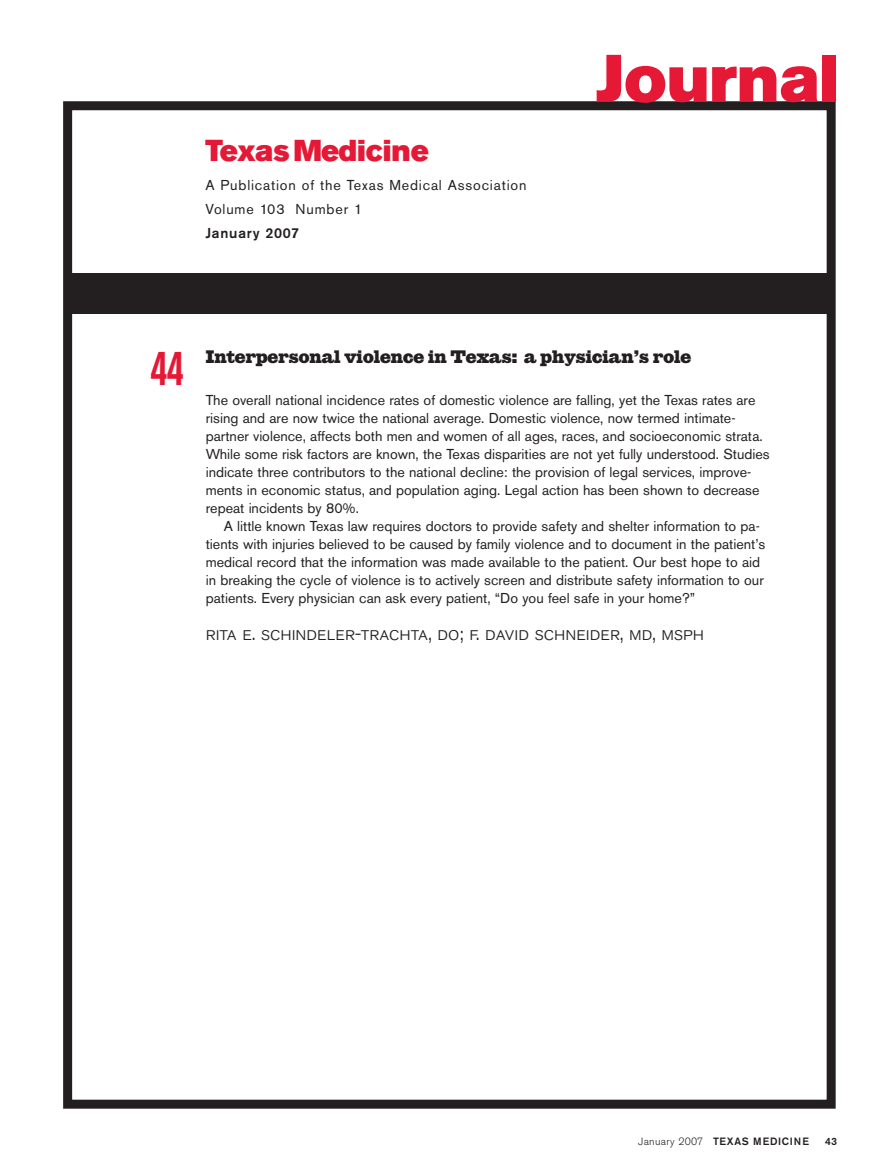
<style>
.page{position:relative;width:891px;height:1168px;background:#fff}
.page>*{position:absolute;margin:0;border:0;box-sizing:border-box;transform-origin:0 0}
.t1{font:66px "Akzidenz Grotesk BE Super";color:#e51836}
.t2{font:700 condensed 49.5px "Akzidenz Grotesk BE";color:#e51836;scale:.9 1}
.t3{font:30px "Akzidenz Grotesk BE Super";color:#e51836}
.t4{font:19.5px "Akzidenz Grotesk BE Light SC";color:#231f20}
.t5{font:18px "Giza Five Five";color:#231f20}
.t6{font:14.25px/18px "Akzidenz Grotesk BE";color:#231f20}
.t7{font:14.25px/24px "Akzidenz Grotesk BE";letter-spacing:.06em;color:#231f20}
.t8{font:500 14.25px "Akzidenz Grotesk BE";letter-spacing:.055em;color:#231f20}
.t9{font:500 10.5px "Akzidenz Grotesk BE";letter-spacing:.065em;color:#231f20}
.s1{font-weight:300}
</style>
<div class="page">
<div style="left:63px;top:101px;width:773px;height:1007px;border:9px solid #231f20"></div>
<div style="left:67px;top:274px;width:765px;height:40px;background:#231f20"></div>
<h3 class="t3" style="left:205px;top:138px;width:225px">TexasMedicine</h3>
<p class="t7" style="left:205px;top:175px;width:322px">A Publication of the Texas Medical Association<br>Volume 103 Number 1</p>
<p class="t8" style="left:205px;top:228px;width:95px">January 2007</p>
<h1 class="t1" style="left:597px;top:52px;width:244px">Journal</h1>
<h2 class="t2" style="left:150px;top:350px;width:39px">44</h2>
<p class="t5" style="left:206px;top:346px;width:487px">Interpersonal violence in Texas: a physician’s role</p>
<p class="t6" style="left:206px;top:392px;width:565px">The overall national incidence rates of domestic violence are falling, yet the Texas rates are rising and are now twice the national average. Domestic violence, now termed intimate&shy;partner violence, affects both men and women of all ages, races, and socioeconomic strata.<br>While some risk factors are known, the Texas disparities are not yet fully understood. Studies indicate three contributors to the national decline: the provision of legal services, improve&shy;ments in economic status, and population aging. Legal action has been shown to decrease repeat incidents by 80%.</p>
<p class="t6" style="left:206px;top:518px;width:561px;text-indent:18px">A little known Texas law requires doctors to provide safety and shelter information to pa&shy;tients with injuries believed to be caused by family violence and to document in the patient’s medical record that the information was made available to the patient. Our best hope to aid in breaking the cycle of violence is to actively screen and distribute safety information to our patients. Every physician can ask every patient, “Do you feel safe in your home?”</p>
<h3 class="t4" style="left:206px;top:622px;width:500px">rita e. schindeler-trachta, do; f. david schneider, md, msph</h3>
<p class="t9" style="left:638px;top:1137px;width:172px"><span class="s1">January 2007</span> TEXAS MEDICINE</p>
<p class="t9" style="left:825px;top:1137px;width:13px">43</p>
</div>
